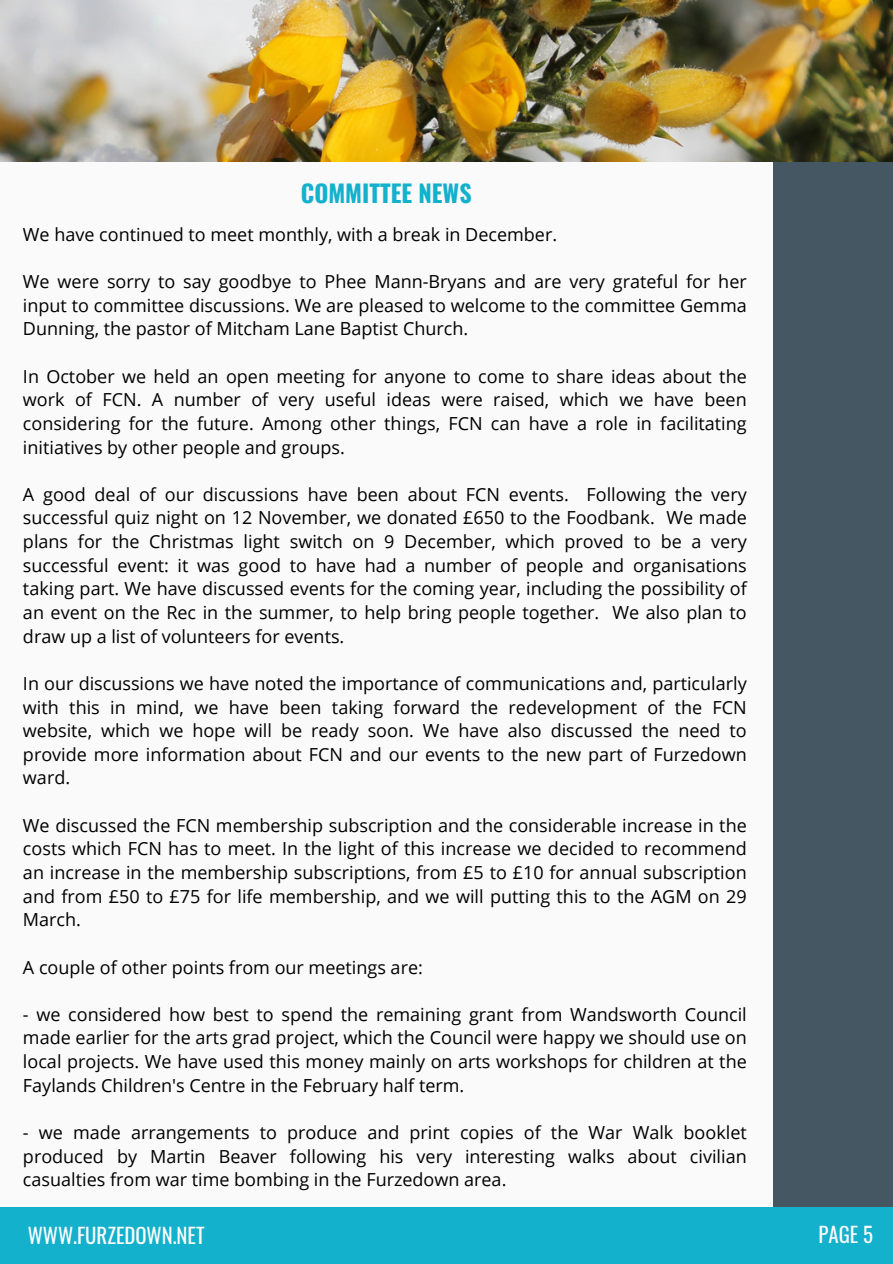
<style>
.page{position:relative;width:893px;height:1264px;background:#fff}
.page>*{position:absolute;margin:0;border:0;box-sizing:border-box;transform-origin:0 0}
.t1{font:700 24px "Oswald";color:#14b1cd}
.t2{font:20.85px "Oswald";color:#fcfdfc}
.t3{font:20.85px "Oswald";color:#fafafa}
.t4{font:18px/23.7px "Open Sans";color:#000;text-align:justify}
</style>
<div class="page">
<div style="left:0;top:0;width:892px;height:1263px;background:#fafafa"></div>
<div style="left:773px;top:161px;width:119px;height:1061px;background:#455763"></div>
<div style="left:0;top:1207px;width:892px;height:56px;background:#14b1cd"></div>
<img style="left:0;top:1px;width:892px;height:160px">
<h3 class="t1" style="left:301px;top:174px;width:172px">COMMITTEE NEWS</h3>
<p class="t4" style="left:23px;top:222px;width:535px">We have continued to meet monthly, with a break in December.</p>
<p class="t4" style="left:23px;top:269px;width:725px">We were sorry to say goodbye to Phee Mann-Bryans and are very grateful for her input to committee discussions. We are pleased to welcome to the committee Gemma Dunning, the pastor of Mitcham Lane Baptist Church.</p>
<p class="t4" style="left:23px;top:364px;width:725px">In October we held an open meeting for anyone to come to share ideas about the work of FCN. A number of very useful ideas were raised, which we have been considering for the future. Among other things, FCN can have a role in facilitating initiatives by other people and groups.</p>
<p class="t4" style="left:23px;top:482px;width:725px">A good deal of our discussions have been about FCN events. Following the very successful quiz night on 12 November, we donated £650 to the Foodbank. We made plans for the Christmas light switch on 9 December, which proved to be a very successful event: it was good to have had a number of people and organisations taking part. We have discussed events for the coming year, including the possibility of an event on the Rec in the summer, to help bring people together. We also plan to draw up a list of volunteers for events.</p>
<p class="t4" style="left:23px;top:671px;width:725px">In our discussions we have noted the importance of communications and, particularly with this in mind, we have been taking forward the redevelopment of the FCN website, which we hope will be ready soon. We have also discussed the need to provide more information about FCN and our events to the new part of Furzedown ward.</p>
<p class="t4" style="left:23px;top:813px;width:725px">We discussed the FCN membership subscription and the considerable increase in the costs which FCN has to meet. In the light of this increase we decided to recommend an increase in the membership subscriptions, from £5 to £10 for annual subscription and from £50 to £75 for life membership, and we will putting this to the AGM on 29<br>March.</p>
<p class="t4" style="left:23px;top:954px;width:401px">A couple of other points from our meetings are:</p>
<p class="t4" style="left:23px;top:1002px;width:725px">- we considered how best to spend the remaining grant from Wandsworth Council made earlier for the arts grad project, which the Council were happy we should use on local projects. We have used this money mainly on arts workshops for children at the Faylands Children's Centre in the February half term.</p>
<p class="t4" style="left:23px;top:1120px;width:725px">- we made arrangements to produce and print copies of the War Walk booklet produced by Martin Beaver following his very interesting walks about civilian casualties from war time bombing in the Furzedown area.</p>
<h4 class="t2" style="left:28px;top:1218px;width:178px">WWW.FURZEDOWN.NET</h4>
<h4 class="t3" style="left:818px;top:1217px;width:56px">PAGE 5</h4>
</div>
